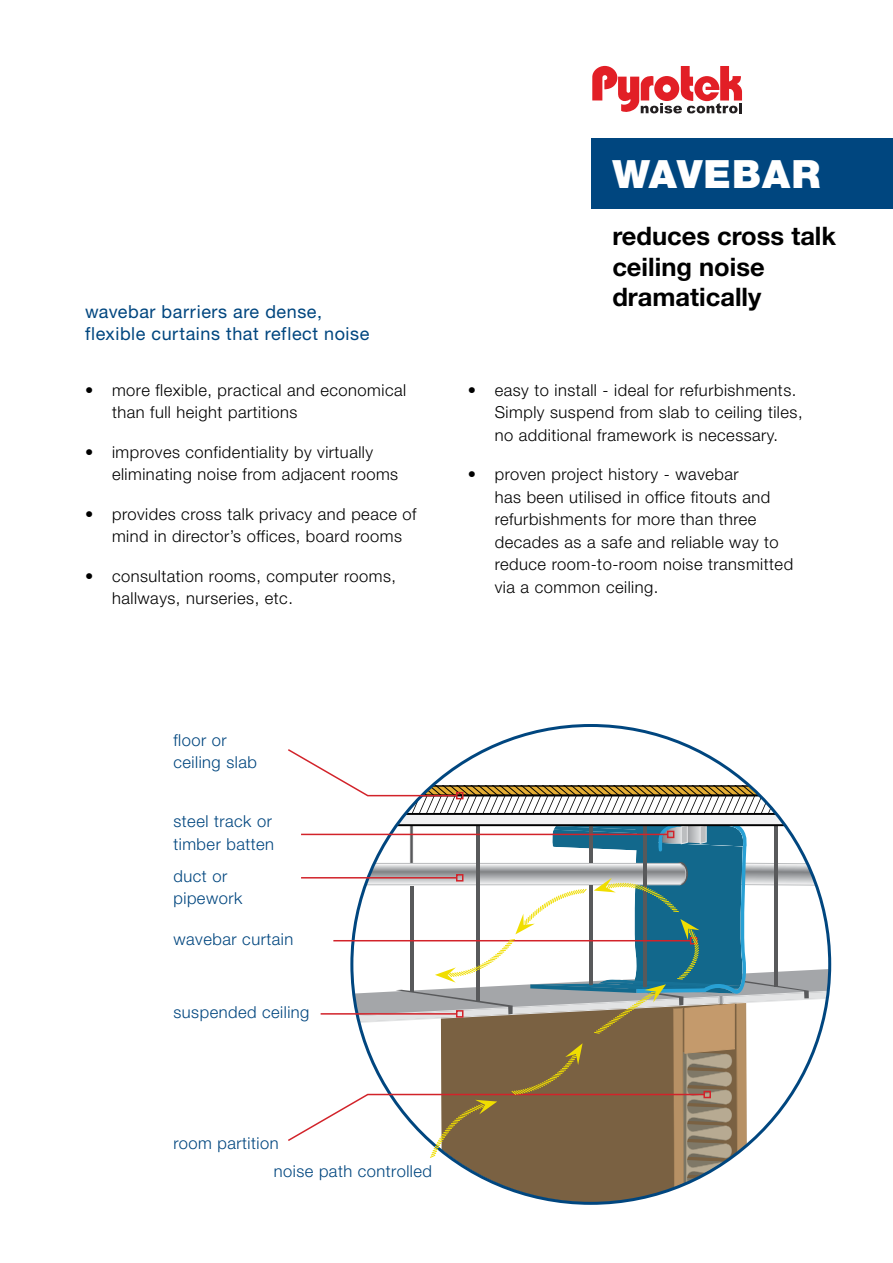
<style>
.page{position:relative;width:893px;height:1263px;background:#fff}
.page>*{position:absolute;margin:0;border:0;box-sizing:border-box;transform-origin:0 0}
.t1{font:900 39px "Helvetica Neue";letter-spacing:.03em;color:#fff}
.t2{font:700 25.5px/30.6px "Helvetica Neue";color:#000}
.t3{font:18px/21.6px "Helvetica Neue CE";letter-spacing:.03em;color:#00467f}
.t4{font:300 16.5px/22.5px "Helvetica Neue";letter-spacing:.03em;color:#000}
.t5{font:300 16.5px/22.5px "Helvetica Neue";letter-spacing:.03em;color:#00467f}
</style>
<div class="page">
<div style="left:591px;top:138px;width:302px;height:70px;background:#00467f"></div>
<svg style="left:592px;top:66px;width:150px;height:47px"></svg>
<svg style="left:288px;top:748px;width:541px;height:454px"></svg>
<p class="t3" style="left:85px;top:301px;width:286px">wavebar barriers are dense, flexible curtains that reflect noise</p>
<p class="t4" style="left:112px;top:378px;width:296px;text-indent:-27px">• more flexible, practical and economical than full height partitions</p>
<p class="t4" style="left:112px;top:440px;width:288px;text-indent:-27px">• improves confidentiality by virtually eliminating noise from adjacent rooms</p>
<p class="t4" style="left:112px;top:502px;width:306px;text-indent:-27px">• provides cross talk privacy and peace of mind in director’s offices, board rooms</p>
<p class="t4" style="left:112px;top:564px;width:285px;text-indent:-27px">• consultation rooms, computer rooms, hallways, nurseries, etc.</p>
<h1 class="t1" style="left:612px;top:151px;width:210px">WAVEBAR</h1>
<h2 class="t2" style="left:612px;top:220px;width:225px">reduces cross talk ceiling noise dramatically</h2>
<p class="t4" style="left:495px;top:378px;width:309px;text-indent:-27px">• easy to install - ideal for refurbishments.<br>Simply suspend from slab to ceiling tiles, no additional framework is necessary.</p>
<p class="t4" style="left:495px;top:463px;width:300px;text-indent:-27px">• proven project history - wavebar<br>has been utilised in office fitouts and refurbishments for more than three decades as a safe and reliable way to reduce room-to-room noise transmitted via a common ceiling.</p>
<p class="t5" style="left:173px;top:728px;width:85px">floor or ceiling slab</p>
<p class="t5" style="left:173px;top:810px;width:102px">steel track or timber batten</p>
<p class="t5" style="left:173px;top:864px;width:70px">duct or pipework</p>
<p class="t5" style="left:173px;top:927px;width:121px">wavebar curtain</p>
<p class="t5" style="left:173px;top:1000px;width:137px">suspended ceiling</p>
<p class="t5" style="left:274px;top:1128px;width:160px;line-height:28.5px;text-indent:-100px">room partition<br>noise path controlled</p>
</div>
